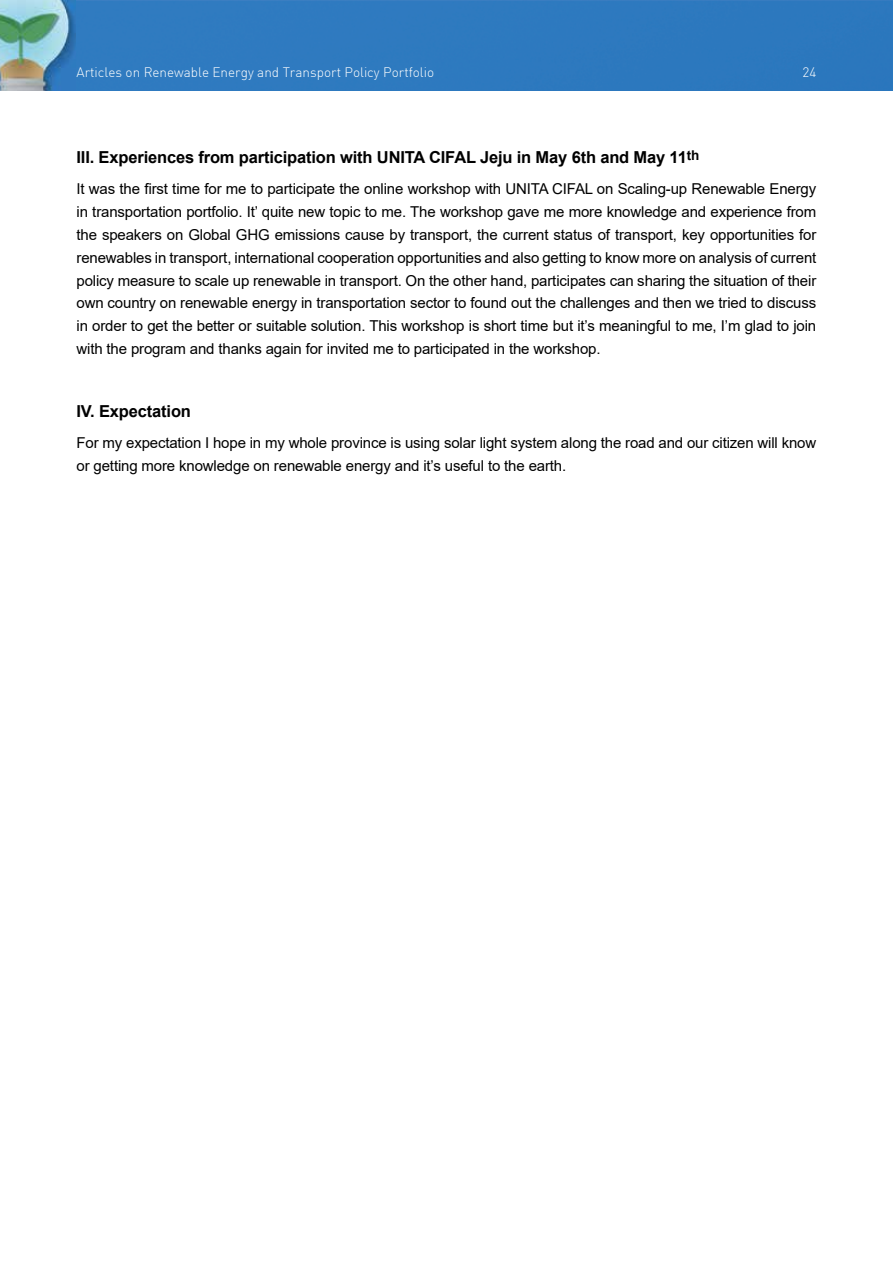
<style>
.page{position:relative;width:893px;height:1263px;background:#fff}
.page>*{position:absolute;margin:0;border:0;box-sizing:border-box;transform-origin:0 0}
.t1{font:700 16.5px "Arial";letter-spacing:-.01em;color:#000}
.t2{font:15px/22.8px "Arial";letter-spacing:-.01em;color:#000;text-align:justify}
.t3{font:13.5px "Dinlig";color:#fff}
</style>
<div class="page">
<div style="left:75px;top:0;width:818px;height:90px;background:#2e7abf"></div>
<img style="left:0;top:0;width:75px;height:90px">
<p class="t3" style="left:77px;top:64px;width:359px">Articles on Renewable Energy and Transport Policy Portfolio</p>
<p class="t3" style="left:803px;top:64px;width:15px">24</p>
<p class="t1" style="left:77px;top:146px;width:624px">III. Experiences from participation with UNITA CIFAL Jeju in May 6th and May 11<sup>th</sup></p>
<p class="t2" style="left:77px;top:178px;width:741px">It was the first time for me to participate the online workshop with UNITA CIFAL on Scaling-up Renewable Energy in transportation portfolio. It’ quite new topic to me. The workshop gave me more knowledge and experience from the speakers on Global GHG emissions cause by transport, the current status of transport, key opportunities for renewables in transport, international cooperation opportunities and also getting to know more on analysis of current policy measure to scale up renewable in transport. On the other hand, participates can sharing the situation of their own country on renewable energy in transportation sector to found out the challenges and then we tried to discuss in order to get the better or suitable solution. This workshop is short time but it’s meaningful to me, I’m glad to join with the program and thanks again for invited me to participated in the workshop.</p>
<p class="t1" style="left:77px;top:399px;width:116px">IV. Expectation</p>
<p class="t2" style="left:77px;top:431px;width:741px">For my expectation I hope in my whole province is using solar light system along the road and our citizen will know or getting more knowledge on renewable energy and it’s useful to the earth.</p>
</div>
